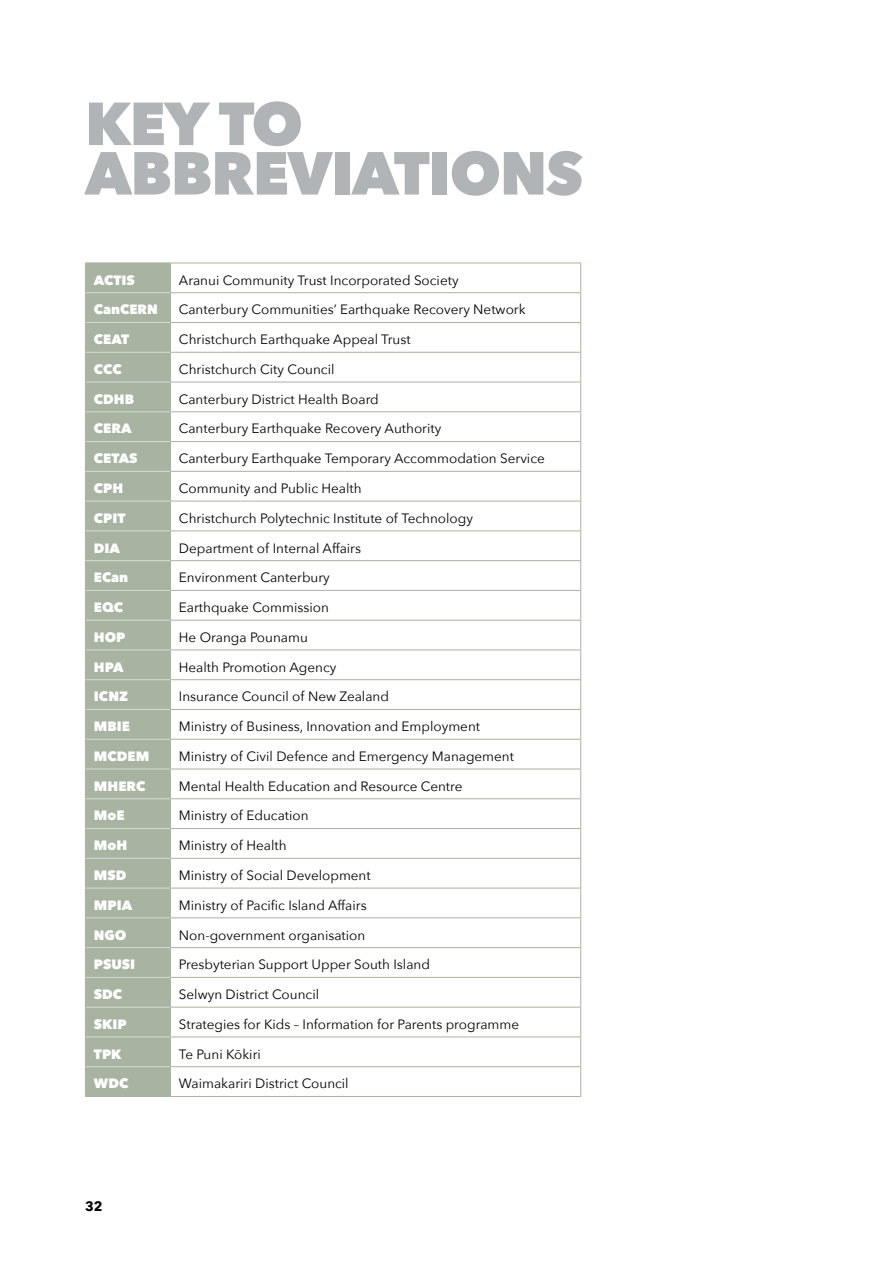
<style>
.page{position:relative;width:893px;height:1263px;background:#fff}
.page>*{position:absolute;margin:0;border:0;box-sizing:border-box;transform-origin:0 0}
.t1{font:800 60px/49.5px "Avenir Next";letter-spacing:-.02em;color:#b1b4b6}
.t2{font:13.5px "Avenir Next";color:#000}
.t3{font:800 13.5px "Avenir Next";color:#fff}
.t4{font:700 13.5px "Avenir Next";color:#000}
</style>
<div class="page">
<div style="left:86px;top:264px;width:84px;height:832px;background:#a8b3a1"></div>
<hr style="left:85px;top:263px;width:85px;height:1px;background:#a8b3a1">
<hr style="left:85px;top:263px;width:1px;height:30px;background:#a8b3a1">
<hr style="left:170px;top:263px;width:411px;height:1px;background:#a8b3a1">
<svg style="left:85px;top:293px;width:1px;height:29px"></svg>
<hr style="left:170px;top:292px;width:411px;height:1px;background:#a8b3a1">
<hr style="left:85px;top:322px;width:1px;height:30px;background:#a8b3a1">
<hr style="left:170px;top:322px;width:411px;height:1px;background:#a8b3a1">
<hr style="left:85px;top:352px;width:1px;height:30px;background:#a8b3a1">
<hr style="left:170px;top:352px;width:411px;height:1px;background:#a8b3a1">
<hr style="left:85px;top:382px;width:1px;height:30px;background:#a8b3a1">
<hr style="left:170px;top:382px;width:411px;height:1px;background:#a8b3a1">
<hr style="left:85px;top:412px;width:1px;height:30px;background:#a8b3a1">
<hr style="left:170px;top:411px;width:411px;height:1px;background:#a8b3a1">
<svg style="left:85px;top:442px;width:1px;height:29px"></svg>
<hr style="left:170px;top:441px;width:411px;height:1px;background:#a8b3a1">
<hr style="left:85px;top:471px;width:1px;height:30px;background:#a8b3a1">
<hr style="left:170px;top:471px;width:411px;height:1px;background:#a8b3a1">
<hr style="left:85px;top:501px;width:1px;height:30px;background:#a8b3a1">
<hr style="left:170px;top:501px;width:411px;height:1px;background:#a8b3a1">
<hr style="left:85px;top:531px;width:1px;height:30px;background:#a8b3a1">
<hr style="left:170px;top:530px;width:411px;height:1px;background:#a8b3a1">
<svg style="left:85px;top:561px;width:1px;height:29px"></svg>
<hr style="left:170px;top:560px;width:411px;height:1px;background:#a8b3a1">
<hr style="left:85px;top:590px;width:1px;height:30px;background:#a8b3a1">
<hr style="left:170px;top:590px;width:411px;height:1px;background:#a8b3a1">
<hr style="left:85px;top:620px;width:1px;height:30px;background:#a8b3a1">
<hr style="left:170px;top:620px;width:411px;height:1px;background:#a8b3a1">
<hr style="left:85px;top:650px;width:1px;height:30px;background:#a8b3a1">
<hr style="left:170px;top:649px;width:411px;height:1px;background:#a8b3a1">
<svg style="left:85px;top:680px;width:1px;height:29px"></svg>
<hr style="left:170px;top:679px;width:411px;height:1px;background:#a8b3a1">
<hr style="left:85px;top:709px;width:1px;height:30px;background:#a8b3a1">
<hr style="left:170px;top:709px;width:411px;height:1px;background:#a8b3a1">
<hr style="left:85px;top:739px;width:1px;height:30px;background:#a8b3a1">
<hr style="left:170px;top:739px;width:411px;height:1px;background:#a8b3a1">
<hr style="left:85px;top:769px;width:1px;height:30px;background:#a8b3a1">
<hr style="left:170px;top:769px;width:411px;height:1px;background:#a8b3a1">
<svg style="left:85px;top:799px;width:1px;height:29px"></svg>
<hr style="left:170px;top:798px;width:411px;height:1px;background:#a8b3a1">
<hr style="left:85px;top:828px;width:1px;height:30px;background:#a8b3a1">
<hr style="left:170px;top:828px;width:411px;height:1px;background:#a8b3a1">
<hr style="left:85px;top:858px;width:1px;height:30px;background:#a8b3a1">
<hr style="left:170px;top:858px;width:411px;height:1px;background:#a8b3a1">
<hr style="left:85px;top:888px;width:1px;height:30px;background:#a8b3a1">
<hr style="left:170px;top:888px;width:411px;height:1px;background:#a8b3a1">
<hr style="left:85px;top:918px;width:1px;height:30px;background:#a8b3a1">
<hr style="left:170px;top:917px;width:411px;height:1px;background:#a8b3a1">
<svg style="left:85px;top:948px;width:1px;height:29px"></svg>
<hr style="left:170px;top:947px;width:411px;height:1px;background:#a8b3a1">
<hr style="left:85px;top:977px;width:1px;height:30px;background:#a8b3a1">
<hr style="left:170px;top:977px;width:411px;height:1px;background:#a8b3a1">
<hr style="left:85px;top:1007px;width:1px;height:30px;background:#a8b3a1">
<hr style="left:170px;top:1007px;width:411px;height:1px;background:#a8b3a1">
<hr style="left:85px;top:1037px;width:1px;height:30px;background:#a8b3a1">
<hr style="left:170px;top:1036px;width:411px;height:1px;background:#a8b3a1">
<svg style="left:85px;top:1067px;width:1px;height:29px"></svg>
<hr style="left:170px;top:1066px;width:411px;height:1px;background:#a8b3a1">
<svg style="left:170px;top:264px;width:1px;height:832px"></svg>
<svg style="left:580px;top:263px;width:1px;height:833px"></svg>
<hr style="left:85px;top:1096px;width:85px;height:1px;background:#a8b3a1">
<hr style="left:170px;top:1096px;width:411px;height:1px;background:#a8b3a1">
<hr style="left:86px;top:292px;width:84px;height:1px;background:#d7ddd3">
<hr style="left:86px;top:322px;width:84px;height:1px;background:#d7ddd3">
<hr style="left:86px;top:352px;width:84px;height:1px;background:#d7ddd3">
<hr style="left:86px;top:382px;width:84px;height:1px;background:#d7ddd3">
<hr style="left:86px;top:411px;width:84px;height:1px;background:#d7ddd3">
<hr style="left:86px;top:441px;width:84px;height:1px;background:#d7ddd3">
<hr style="left:86px;top:471px;width:84px;height:1px;background:#d7ddd3">
<hr style="left:86px;top:501px;width:84px;height:1px;background:#d7ddd3">
<hr style="left:86px;top:530px;width:84px;height:1px;background:#d7ddd3">
<hr style="left:86px;top:560px;width:84px;height:1px;background:#d7ddd3">
<hr style="left:86px;top:590px;width:84px;height:1px;background:#d7ddd3">
<hr style="left:86px;top:620px;width:84px;height:1px;background:#d7ddd3">
<hr style="left:86px;top:649px;width:84px;height:1px;background:#d7ddd3">
<hr style="left:86px;top:679px;width:84px;height:1px;background:#d7ddd3">
<hr style="left:86px;top:709px;width:84px;height:1px;background:#d7ddd3">
<hr style="left:86px;top:739px;width:84px;height:1px;background:#d7ddd3">
<hr style="left:86px;top:769px;width:84px;height:1px;background:#d7ddd3">
<hr style="left:86px;top:798px;width:84px;height:1px;background:#d7ddd3">
<hr style="left:86px;top:828px;width:84px;height:1px;background:#d7ddd3">
<hr style="left:86px;top:858px;width:84px;height:1px;background:#d7ddd3">
<hr style="left:86px;top:888px;width:84px;height:1px;background:#d7ddd3">
<hr style="left:86px;top:917px;width:84px;height:1px;background:#d7ddd3">
<hr style="left:86px;top:947px;width:84px;height:1px;background:#d7ddd3">
<hr style="left:86px;top:977px;width:84px;height:1px;background:#d7ddd3">
<hr style="left:86px;top:1007px;width:84px;height:1px;background:#d7ddd3">
<hr style="left:86px;top:1036px;width:84px;height:1px;background:#d7ddd3">
<hr style="left:86px;top:1066px;width:84px;height:1px;background:#d7ddd3">
<h1 class="t1" style="left:85px;top:99px;width:500px">KEY TO<br>ABBREVIATIONS</h1>
<p class="t3" style="left:94px;top:271px;width:42px">ACTIS</p>
<p class="t2" style="left:179px;top:268px;width:281px">Aranui Community Trust Incorporated Society</p>
<p class="t3" style="left:94px;top:301px;width:65px">CanCERN</p>
<p class="t2" style="left:179px;top:298px;width:348px">Canterbury Communities’ Earthquake Recovery Network</p>
<p class="t3" style="left:94px;top:331px;width:37px">CEAT</p>
<p class="t2" style="left:179px;top:328px;width:233px">Christchurch Earthquake Appeal Trust</p>
<p class="t3" style="left:94px;top:361px;width:29px">CCC</p>
<p class="t2" style="left:179px;top:358px;width:157px">Christchurch City Council</p>
<p class="t3" style="left:94px;top:391px;width:42px">CDHB</p>
<p class="t2" style="left:179px;top:388px;width:201px">Canterbury District Health Board</p>
<p class="t3" style="left:94px;top:420px;width:39px">CERA</p>
<p class="t2" style="left:179px;top:417px;width:264px">Canterbury Earthquake Recovery Authority</p>
<p class="t3" style="left:94px;top:450px;width:45px">CETAS</p>
<p class="t2" style="left:179px;top:447px;width:367px">Canterbury Earthquake Temporary Accommodation Service</p>
<p class="t3" style="left:94px;top:480px;width:31px">CPH</p>
<p class="t2" style="left:179px;top:477px;width:184px">Community and Public Health</p>
<p class="t3" style="left:94px;top:510px;width:33px">CPIT</p>
<p class="t2" style="left:179px;top:507px;width:295px">Christchurch Polytechnic Institute of Technology</p>
<p class="t3" style="left:94px;top:539px;width:28px">DIA</p>
<p class="t2" style="left:179px;top:536px;width:184px">Department of Internal Affairs</p>
<p class="t3" style="left:94px;top:569px;width:36px">ECan</p>
<p class="t2" style="left:179px;top:566px;width:152px">Environment Canterbury</p>
<p class="t3" style="left:94px;top:599px;width:31px">EQC</p>
<p class="t2" style="left:179px;top:596px;width:151px">Earthquake Commission</p>
<p class="t3" style="left:94px;top:629px;width:33px">HOP</p>
<p class="t2" style="left:179px;top:626px;width:130px">He Oranga Pounamu</p>
<p class="t3" style="left:94px;top:658px;width:31px">HPA</p>
<p class="t2" style="left:179px;top:655px;width:159px">Health Promotion Agency</p>
<p class="t3" style="left:94px;top:688px;width:36px">ICNZ</p>
<p class="t2" style="left:179px;top:685px;width:212px">Insurance Council of New Zealand</p>
<p class="t3" style="left:94px;top:718px;width:38px">MBIE</p>
<p class="t2" style="left:179px;top:715px;width:303px">Ministry of Business, Innovation and Employment</p>
<p class="t3" style="left:94px;top:748px;width:57px">MCDEM</p>
<p class="t2" style="left:179px;top:745px;width:337px">Ministry of Civil Defence and Emergency Management</p>
<p class="t3" style="left:94px;top:778px;width:53px">MHERC</p>
<p class="t2" style="left:179px;top:775px;width:285px">Mental Health Education and Resource Centre</p>
<p class="t3" style="left:94px;top:807px;width:32px">MoE</p>
<p class="t2" style="left:179px;top:804px;width:131px">Ministry of Education</p>
<p class="t3" style="left:94px;top:837px;width:35px">MoH</p>
<p class="t2" style="left:179px;top:834px;width:109px">Ministry of Health</p>
<p class="t3" style="left:94px;top:867px;width:34px">MSD</p>
<p class="t2" style="left:179px;top:864px;width:193px">Ministry of Social Development</p>
<p class="t3" style="left:94px;top:897px;width:40px">MPIA</p>
<p class="t2" style="left:179px;top:894px;width:189px">Ministry of Pacific Island Affairs</p>
<p class="t3" style="left:94px;top:926px;width:34px">NGO</p>
<p class="t2" style="left:179px;top:923px;width:188px">Non-government organisation</p>
<p class="t3" style="left:94px;top:956px;width:43px">PSUSI</p>
<p class="t2" style="left:179px;top:953px;width:253px">Presbyterian Support Upper South Island</p>
<p class="t3" style="left:94px;top:986px;width:30px">SDC</p>
<p class="t2" style="left:179px;top:983px;width:142px">Selwyn District Council</p>
<p class="t3" style="left:94px;top:1016px;width:34px">SKIP</p>
<p class="t2" style="left:179px;top:1013px;width:342px">Strategies for Kids – Information for Parents programme</p>
<p class="t3" style="left:94px;top:1045px;width:29px">TPK</p>
<p class="t2" style="left:179px;top:1042px;width:83px">Te Puni Kōkiri</p>
<p class="t3" style="left:94px;top:1075px;width:36px">WDC</p>
<p class="t2" style="left:179px;top:1072px;width:171px">Waimakariri District Council</p>
<p class="t4" style="left:85px;top:1194px;width:19px">32</p>
</div>
